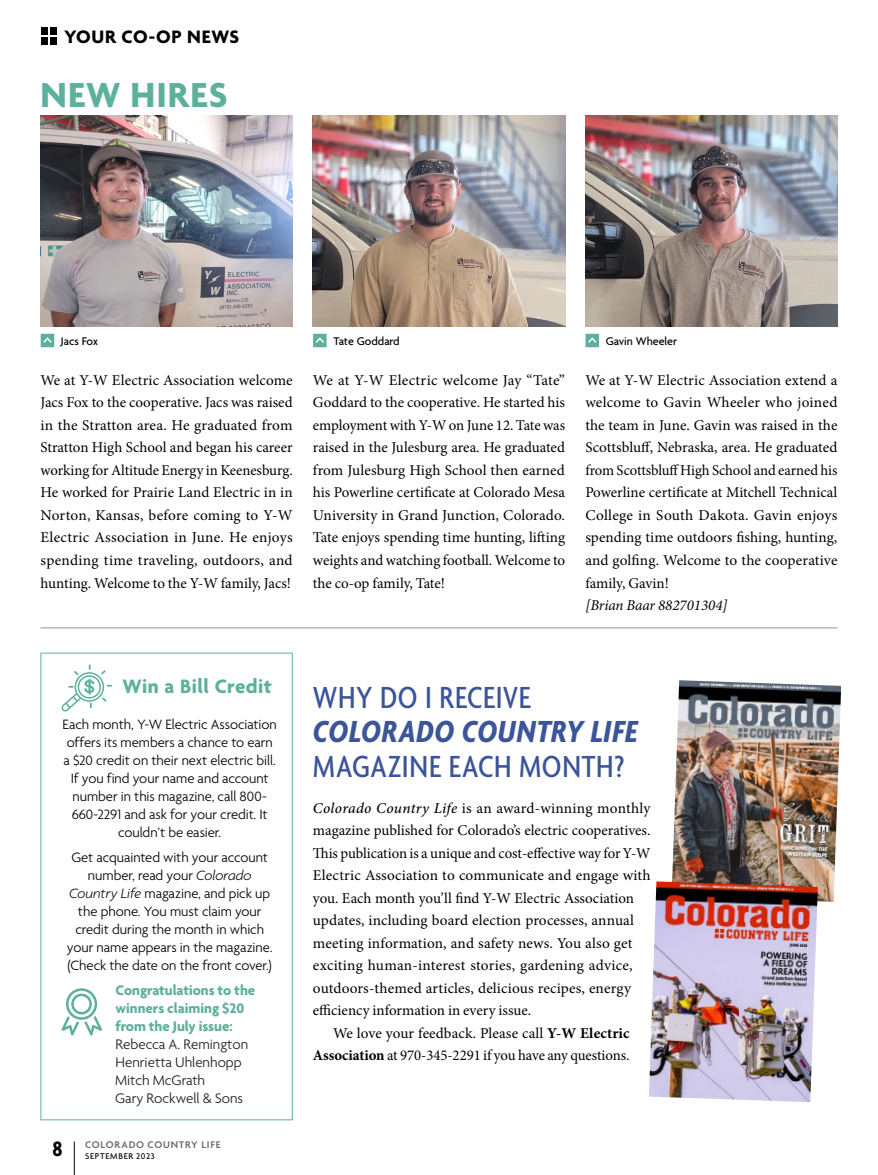
<style>
.page{position:relative;width:878px;height:1175px;background:#fff}
.page>*{position:absolute;margin:0;border:0;box-sizing:border-box;transform-origin:0 0}
.t1{font:700 37.5px "Agenda";letter-spacing:.03em;color:#5db09c}
.t2{font:italic 700 condensed 33px "Agenda";letter-spacing:.02em;color:#3b549a}
.t3{font:500 condensed 33px "Agenda";letter-spacing:.02em;color:#3b549a}
.t4{font:700 21px "Agenda";letter-spacing:.02em;color:#5db09c}
.t5{font:700 19.5px "Agenda";letter-spacing:.03em;color:#000}
.t6{font:15px/22.5px "Minion Pro";color:#000;text-align:justify}
.t7{font:300 15px/18px "Agenda";color:#221f20}
.t8{font:700 15px/18px "Agenda";color:#5db09c}
.t9{font:italic 15px "Minion Pro";color:#000}
.t10{font:300 14.7px/18px "Agenda";letter-spacing:-.005em;color:#000;text-align:center}
.t11{font:500 12px "Agenda";color:#000}
.t12{font:600 10.5px "Agenda";letter-spacing:.07em;color:#6d6e71}
.t13{font:500 9px "Agenda";letter-spacing:.08em;color:#000}
.s1{font-weight:500;font-stretch:condensed;font-size:33px;color:#3b549a}
.s2{font-weight:500;font-style:italic}
.s3{font-weight:700}
.s4{font-style:italic}
.s5{font-weight:700;font-stretch:condensed;font-size:22.5px;color:#000}
</style>
<div class="page">
<svg style="left:61px;top:988px;width:41px;height:47px"></svg>
<svg style="left:61px;top:664px;width:51px;height:47px"></svg>
<img style="left:672px;top:680px;width:169px;height:221px">
<img style="left:649px;top:881px;width:168px;height:221px">
<img style="left:40px;top:115px;width:252px;height:212px">
<img style="left:313px;top:115px;width:252px;height:212px">
<img style="left:585px;top:115px;width:252px;height:212px">
<svg style="left:41px;top:334px;width:13px;height:13px"></svg>
<svg style="left:313px;top:334px;width:13px;height:13px"></svg>
<svg style="left:585px;top:334px;width:14px;height:13px"></svg>
<hr style="left:40px;top:627px;width:797px;height:1px;background:#939598">
<hr style="left:74px;top:1141px;width:1px;height:33px;background:#000">
<div style="left:50px;top:37px;width:7px;height:7px;background:#000"></div>
<div style="left:50px;top:28px;width:7px;height:7px;background:#000"></div>
<div style="left:41px;top:37px;width:7px;height:7px;background:#000"></div>
<div style="left:41px;top:28px;width:7px;height:7px;background:#000"></div>
<h3 class="t5" style="left:64px;top:26px;width:176px">YOUR CO-OP NEWS</h3>
<h1 class="t1" style="left:40px;top:75px;width:188px">NEW HIRES</h1>
<p class="t11" style="left:61px;top:334px;width:39px">Jacs Fox</p>
<p class="t11" style="left:333px;top:334px;width:68px">Tate Goddard</p>
<p class="t11" style="left:605px;top:334px;width:73px">Gavin Wheeler</p>
<p class="t6" style="left:40px;top:369px;width:254px">We at Y-W Electric Association welcome Jacs Fox to the cooperative. Jacs was raised in the Stratton area. He graduated from Stratton High School and began his career working for Altitude Energy in Keenesburg.<br>He worked for Prairie Land Electric in in Norton, Kansas, before coming to Y-W Electric Association in June. He enjoys spending time traveling, outdoors, and hunting. Welcome to the Y-W family, Jacs!</p>
<p class="t6" style="left:313px;top:369px;width:254px">We at Y-W Electric welcome Jay “Tate” Goddard to the cooperative. He started his employment with Y-W on June 12. Tate was raised in the Julesburg area. He graduated from Julesburg High School then earned his Powerline certificate at Colorado Mesa University in Grand Junction, Colorado.<br>Tate enjoys spending time hunting, lifting weights and watching football. Welcome to the co-op family, Tate!</p>
<p class="t6" style="left:585px;top:369px;width:254px">We at Y-W Electric Association extend a welcome to Gavin Wheeler who joined the team in June. Gavin was raised in the Scottsbluff, Nebraska, area. He graduated from Scottsbluff High School and earned his Powerline certificate at Mitchell Technical College in South Dakota. Gavin enjoys spending time outdoors fishing, hunting, and golfing. Welcome to the cooperative family, Gavin!</p>
<p class="t9" style="left:585px;top:595px;width:144px">[Brian Baar 882701304]</p>
<h3 class="t4" style="left:123px;top:675px;width:410px">Win a Bill Credit <span class="s1">WHY DO I RECEIVE</span></h3>
<h2 class="t2" style="left:313px;top:713px;width:326px">COLORADO COUNTRY LIFE</h2>
<h2 class="t3" style="left:313px;top:748px;width:313px">MAGAZINE EACH MONTH?</h2>
<p class="t6" style="left:313px;top:796px;width:339px;text-align:left"><span class="s2">Colorado Country Life</span> is an award-winning monthly magazine published for Colorado’s electric cooperatives.<br>This publication is a unique and cost-effective way for Y-W Electric Association to communicate and engage with you. Each month you’ll find Y-W Electric Association updates, including board election processes, annual meeting information, and safety news. You also get exciting human-interest stories, gardening advice, outdoors-themed articles, delicious recipes, energy efficiency information in every issue.</p>
<p class="t6" style="left:313px;top:1021px;width:318px;text-align:right">We love your feedback. Please call <span class="s3">Y-W Electric<br>Association</span> at 970-345-2291 if you have any questions.</p>
<p class="t10" style="left:63px;top:716px;width:216px">Each month, Y-W Electric Association offers its members a chance to earn a $20 credit on their next electric bill.<br>If you find your name and account number in this magazine, call 800- 660-2291 and ask for your credit. It couldn’t be easier.</p>
<p class="t10" style="left:67px;top:849px;width:207px">Get acquainted with your account number, read your <span class="s4">Colorado<br>Country Life</span> magazine, and pick up the phone. You must claim your credit during the month in which your name appears in the magazine. (Check the date on the front cover.)</p>
<p class="t8" style="left:116px;top:981px;width:141px">Congratulations to the winners claiming $20 from the July issue:</p>
<p class="t7" style="left:115px;top:1035px;width:135px">Rebecca A. Remington<br>Henrietta Uhlenhopp<br>Mitch McGrath<br>Gary Rockwell &amp; Sons</p>
<p class="t12" style="left:52px;top:1139px;width:169px"><span class="s5">8</span> COLORADO COUNTRY LIFE</p>
<p class="t13" style="left:85px;top:1151px;width:71px">SEPTEMBER 2023</p>
</div>
